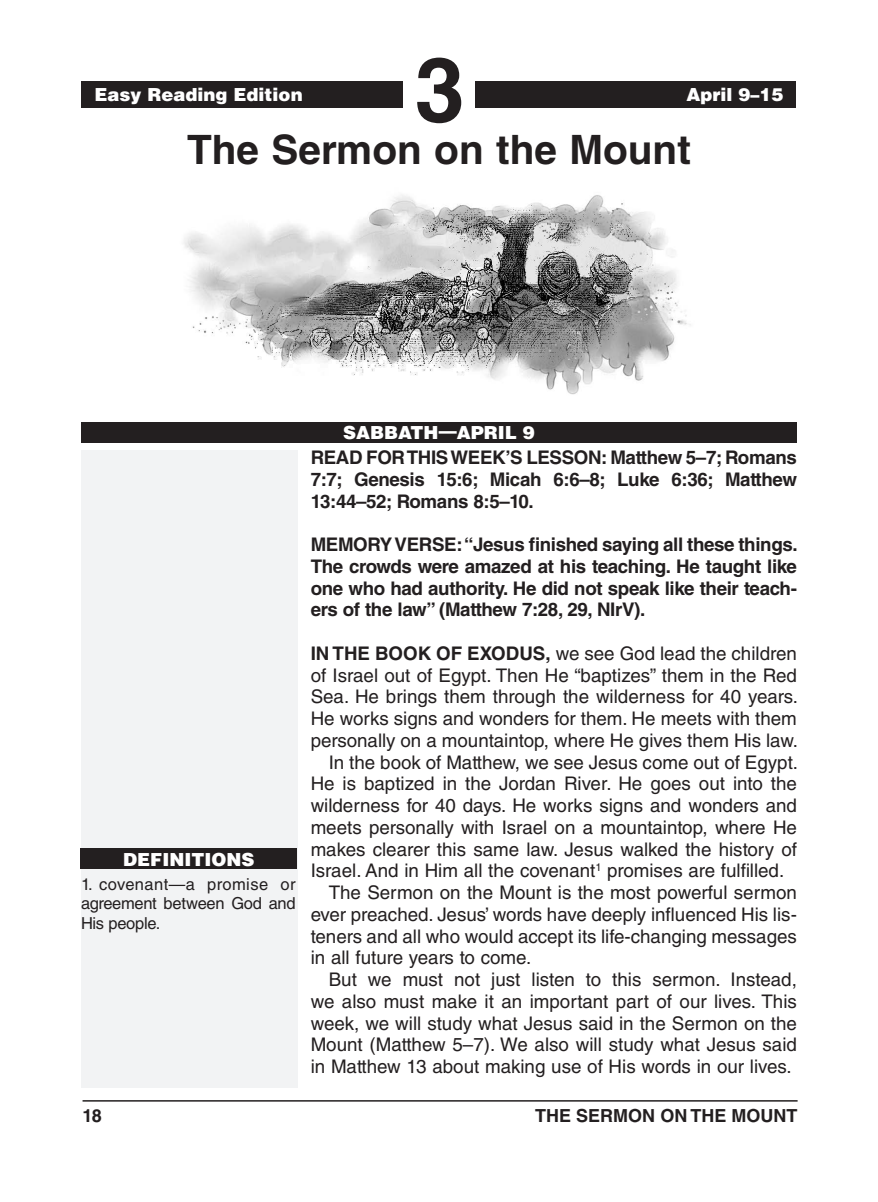
<style>
.page{position:relative;width:878px;height:1202px;background:#fff}
.page>*{position:absolute;margin:0;border:0;box-sizing:border-box;transform-origin:0 0}
.t1{font:700 90px "Helvetica LT Std";color:#231f20}
.Lesson_Title{font:700 40.5px "Helvetica LT Std";color:#231f20}
.Body_Text{font:18.75px/21.8px "Helvetica LT Std";color:#231f20;text-align:justify}
.Body_Text_NoIndent_B{font:700 18.75px/21.8px "Helvetica LT Std";letter-spacing:-.02em;color:#231f20;text-align:justify}
.Body_Text_NoIndent_S{font:18.75px/21.8px "Helvetica LT Std";color:#231f20;text-align:justify}
.Definitions_Heading{font:900 18px "Helvetica LT Std";color:#fff}
.t2{font:700 18px "Helvetica LT Std";color:#231f20}
.Running_Head_-_Right{font:900 18px "Helvetica LT Std";color:#fff}
.Definitions_Text{font:16.5px/19.5px "Helvetica LT Std";letter-spacing:-.02em;color:#231f20;text-align:justify}
.s1{font-weight:700}
</style>
<div class="page">
<hr style="left:82px;top:1100px;width:715px;height:1px;background:#231f20">
<div style="left:81px;top:450px;width:216px;height:637px;background:#f2f3f4"></div>
<div style="left:82px;top:81px;width:321px;height:27px;background:#231f20"></div>
<div style="left:472px;top:81px;width:323px;height:27px;background:#231f20"></div>
<div style="left:405px;top:55px;width:69px;height:76px;background:#fff"></div>
<div style="left:81px;top:422px;width:715px;height:20px;background:#231f20"></div>
<img style="left:184px;top:195px;width:507px;height:200px">
<div style="left:80px;top:848px;width:217px;height:20px;background:#231f20"></div>
<p class="Definitions_Heading" style="left:94px;top:82px;width:210px">Easy Reading Edition</p>
<h1 class="t1" style="left:415px;top:35px;width:52px">3</h1>
<p class="Running_Head_-_Right" style="left:686px;top:82px;width:99px">April 9–15</p>
<p class="Lesson_Title" style="left:187px;top:125px;width:505px">The Sermon on the Mount</p>
<p class="Definitions_Heading" style="left:123px;top:847px;width:132px">DEFINITIONS</p>
<p class="Definitions_Text" style="left:81px;top:874px;width:216px">1. covenant—a promise or agreement between God and His people.</p>
<p class="Definitions_Heading" style="left:343px;top:420px;width:193px">SABBATH—APRIL 9</p>
<p class="Body_Text_NoIndent_B" style="left:310px;top:446px;width:488px">READ FOR THIS WEEK’S LESSON: Matthew 5–7; Romans 7:7; Genesis 15:6; Micah 6:6–8; Luke 6:36; Matthew 13:44–52; Romans 8:5–10.</p>
<p class="Body_Text_NoIndent_B" style="left:310px;top:533px;width:488px">MEMORY VERSE: “Jesus finished saying all these things.<br>The crowds were amazed at his teaching. He taught like one who had authority. He did not speak like their teach&shy;ers of the law” (Matthew 7:28, 29, NIrV).</p>
<p class="Body_Text_NoIndent_S" style="left:310px;top:642px;width:489px"><span class="s1">IN THE BOOK OF EXODUS,</span> we see God lead the children of Israel out of Egypt. Then He “baptizes” them in the Red Sea. He brings them through the wilderness for 40 years.<br>He works signs and wonders for them. He meets with them personally on a mountaintop, where He gives them His law.</p>
<p class="Body_Text" style="left:310px;top:751px;width:489px;text-indent:18px">In the book of Matthew, we see Jesus come out of Egypt.<br>He is baptized in the Jordan River. He goes out into the wilderness for 40 days. He works signs and wonders and meets personally with Israel on a mountaintop, where He makes clearer this same law. Jesus walked the history of Israel. And in Him all the covenant<sup>1</sup> promises are fulfilled.</p>
<p class="Body_Text" style="left:311px;top:881px;width:488px;text-indent:18px">The Sermon on the Mount is the most powerful sermon ever preached. Jesus’ words have deeply influenced His lis&shy;teners and all who would accept its life-changing messages in all future years to come.</p>
<p class="Body_Text" style="left:311px;top:968px;width:488px;text-indent:18px">But we must not just listen to this sermon. Instead, we also must make it an important part of our lives. This week, we will study what Jesus said in the Sermon on the Mount (Matthew 5–7). We also will study what Jesus said in Matthew 13 about making use of His words in our lives.</p>
<p class="t2" style="left:82px;top:1104px;width:21px">18</p>
<p class="t2" style="left:535px;top:1104px;width:264px">THE SERMON ON THE MOUNT</p>
</div>
